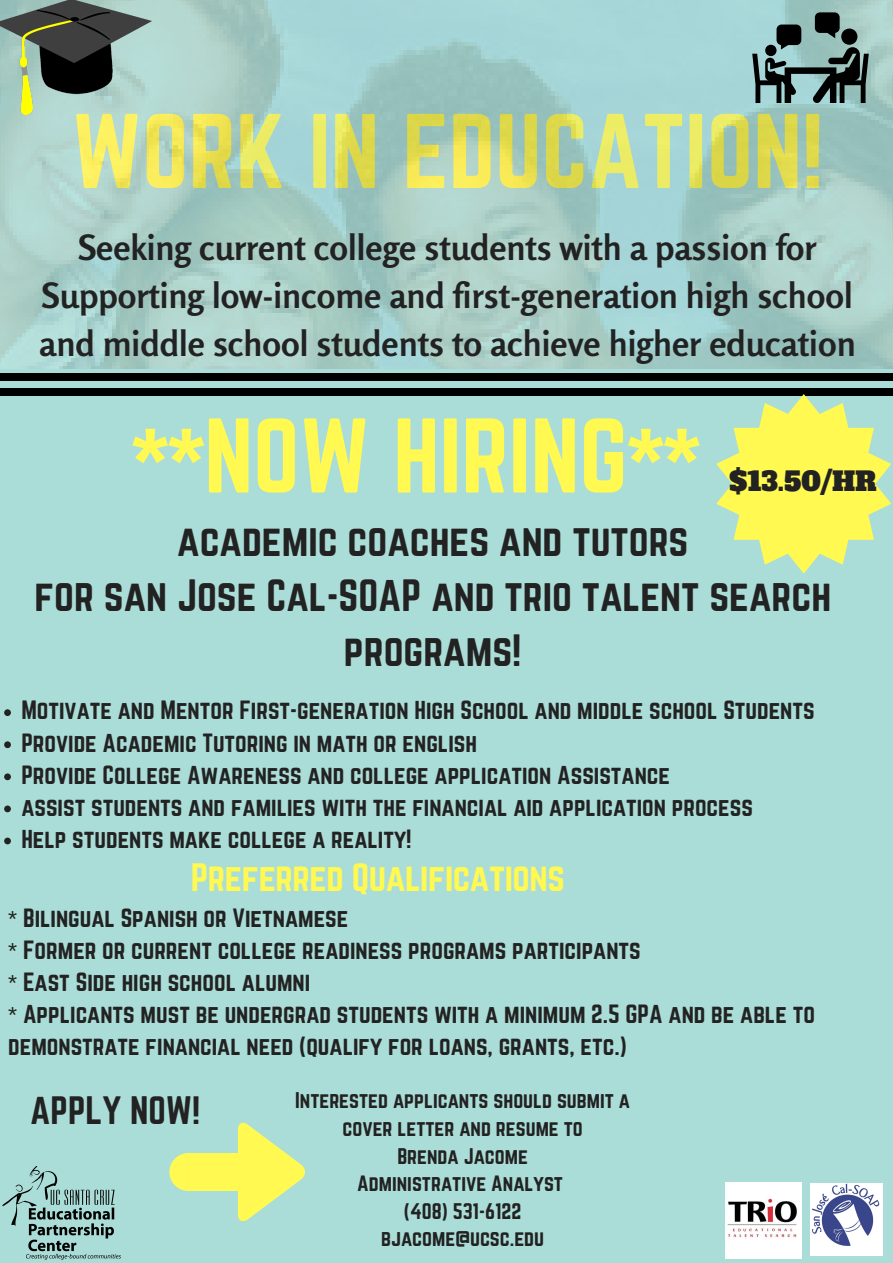
<style>
.page{position:relative;width:893px;height:1263px;background:#fff}
.page>*{position:absolute;margin:0;border:0;box-sizing:border-box;transform-origin:0 0}
.t1{font:92.7px "Norwester";color:#fff952}
.t2{font:39.75px/55.1px "Norwester";color:#222;text-align:center}
.t3{font:700 34.8px/48.4px "Rosario";color:#222;text-align:center}
.t4{font:34.8px "Norwester";letter-spacing:-.01em;color:#fff952}
.t5{font:34.8px "Norwester";color:#222}
.t6{font:26.47px "Alfa Slab One";color:#222}
.t7{font:23.17px/32.1px "Norwester";color:#222}
.t8{font:19.88px/27.6px "Norwester";color:#222;text-align:center}
.s1{font-family:"Liberation Sans";font-weight:700}
.s2{font-family:"Liberation Sans"}
</style>
<div class="page">
<div style="left:0;top:369px;width:893px;height:894px;background:#abddd8"></div>
<img style="left:2px;top:1166px;width:118px;height:94px">
<svg style="left:4px;top:709px;width:7px;height:7px"></svg>
<svg style="left:4px;top:741px;width:7px;height:7px"></svg>
<svg style="left:4px;top:773px;width:7px;height:7px"></svg>
<svg style="left:4px;top:805px;width:7px;height:7px"></svg>
<svg style="left:4px;top:838px;width:7px;height:6px"></svg>
<svg style="left:169px;top:1122px;width:136px;height:99px"></svg>
<img style="left:0;top:0;width:893px;height:369px">
<div style="left:0;top:373px;width:893px;height:7px;background:#000"></div>
<div style="left:0;top:388px;width:893px;height:7px;background:#000"></div>
<img style="left:0;top:0;width:151px;height:115px">
<svg style="left:752px;top:12px;width:117px;height:91px"></svg>
<img style="left:726px;top:1183px;width:75px;height:75px">
<img style="left:811px;top:1183px;width:72px;height:72px">
<svg style="left:716px;top:394px;width:175px;height:180px"></svg>
<h1 class="t1" style="left:72px;top:107px;width:754px">WORK IN EDUCATION!</h1>
<h3 class="t3" style="left:39px;top:222px;width:818px">Seeking current college students with a passion for<br>Supporting low-income and first-generation high school and middle school students to achieve higher education</h3>
<h1 class="t1" style="left:132px;top:411px;width:569px"><span class="s1">**</span>NOW HIRING<span class="s1">**</span></h1>
<p class="t6" style="left:729px;top:463px;width:149px">$13.50/HR</p>
<h2 class="t2" style="left:34px;top:514px;width:798px">academic coaches and tutors<br>for san Jose Cal-SOAP and trio talent search programs!</h2>
<p class="t7" style="left:21px;top:695px;width:795px">Motivate and Mentor First-generation High School and middle school Students Provide Academic Tutoring in math or english<br>Provide College Awareness and college application Assistance<br>assist students and families with the financial aid application process<br>Help students make college a reality!</p>
<h3 class="t4" style="left:191px;top:861px;width:376px">Preferred Qualifications</h3>
<p class="t7" style="left:8px;top:903px;width:808px"><span class="s2">*</span> Bilingual Spanish or Vietnamese<br><span class="s2">*</span> Former or current college readiness programs participants<br><span class="s2">*</span> East Side high school alumni<br><span class="s2">*</span> Applicants must be undergrad students with a minimum 2.5 GPA and be able to demonstrate financial need (qualify for loans, grants, etc.)</p>
<h3 class="t5" style="left:30px;top:1093px;width:172px">APPLY NOW!</h3>
<p class="t8" style="left:295px;top:1087px;width:336px">Interested applicants should submit a cover letter and resume to<br>Brenda Jacome<br>Administrative Analyst<br>(408) 531-6122<br>bjacome@ucsc.edu</p>
</div>
